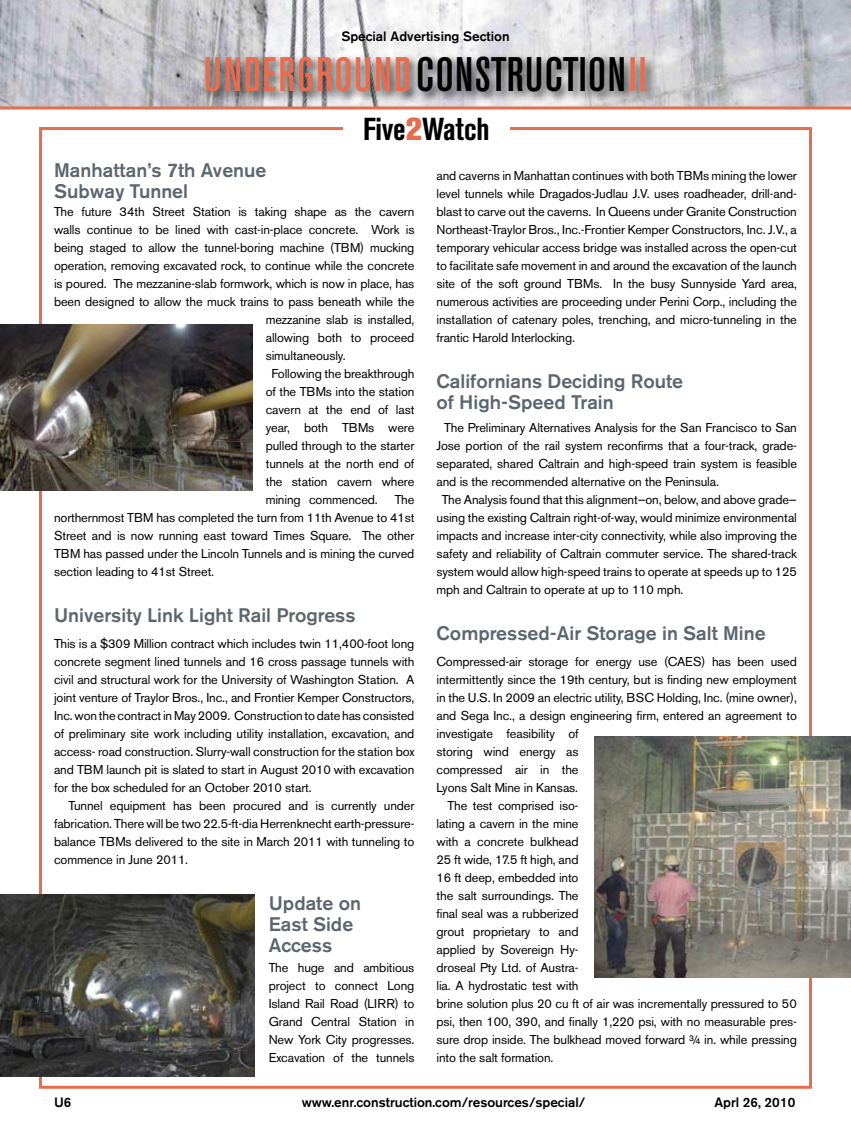
<style>
.page{position:relative;width:851px;height:1134px;background:#fff}
.page>*{position:absolute;margin:0;border:0;box-sizing:border-box;transform-origin:0 0}
.t1{font:500 condensed 48px "Akzidenz Grotesk BE";letter-spacing:.03em;color:#e76d50}
.t2{font:700 condensed 31.5px "Akzidenz Grotesk BE";color:#000}
.t3{font:500 19.5px/21px "Akzidenz Grotesk BE";color:#5c666f}
.t4{font:500 13.5px "Akzidenz Grotesk BE";color:#000}
.t5{font:12.75px/18px "Akzidenz Grotesk BE";letter-spacing:-.01em;color:#000;text-align:justify}
.s1{color:#000}
.s2{font-weight:800;font-stretch:normal;color:#e76d50}
</style>
<div class="page">
<img style="left:0;top:0;width:850px;height:106px">
<div style="left:203px;top:53px;width:454px;height:51px;background:#000;opacity:.75"></div>
<svg style="left:0;top:106px;width:850px;height:4px;background:#e68a75"></svg>
<img style="left:0;top:324px;width:252px;height:167px">
<img style="left:0;top:894px;width:254px;height:183px">
<img style="left:594px;top:736px;width:256px;height:241px">
<p class="t4" style="left:341px;top:28px;width:170px">Special Advertising Section</p>
<h1 class="t1" style="left:204px;top:48px;width:433px">UNDERGROUND <span class="s1">CONSTRUCTION</span> II</h1>
<h2 class="t2" style="left:363px;top:111px;width:128px">Five<span class="s2">2</span>Watch</h2>
<h3 class="t3" style="left:54px;top:160px;width:214px">Manhattan’s 7th Avenue<br>Subway Tunnel</h3>
<p class="t5" style="left:54px;top:203px;width:362px">The future 34th Street Station is taking shape as the cavern</p>
<p class="t5" style="left:54px;top:221px;width:362px">walls continue to be lined with cast-in-place concrete. Work is</p>
<p class="t5" style="left:54px;top:239px;width:362px">being staged to allow the tunnel-boring machine (TBM) mucking</p>
<p class="t5" style="left:54px;top:257px;width:362px">operation, removing excavated rock, to continue while the concrete</p>
<p class="t5" style="left:54px;top:275px;width:362px">is poured. The mezzanine-slab formwork, which is now in place, has</p>
<p class="t5" style="left:54px;top:293px;width:362px">been designed to allow the muck trains to pass beneath while the</p>
<p class="t5" style="left:266px;top:311px;width:150px">mezzanine slab is installed,</p>
<p class="t5" style="left:266px;top:329px;width:150px">allowing both to proceed</p>
<p class="t5" style="left:266px;top:347px;width:82px">simultaneously.</p>
<p class="t5" style="left:271px;top:365px;width:144px">Following the breakthrough</p>
<p class="t5" style="left:266px;top:383px;width:150px">of the TBMs into the station</p>
<p class="t5" style="left:266px;top:401px;width:150px">cavern at the end of last</p>
<p class="t5" style="left:266px;top:419px;width:150px">year, both TBMs were</p>
<p class="t5" style="left:266px;top:437px;width:150px">pulled through to the starter</p>
<p class="t5" style="left:266px;top:455px;width:150px">tunnels at the north end of</p>
<p class="t5" style="left:266px;top:473px;width:150px">the station cavern where</p>
<p class="t5" style="left:266px;top:491px;width:114px">mining commenced.</p>
<p class="t5" style="left:54px;top:491px;width:362px;text-indent:341px">The northernmost TBM has completed the turn from 11th Avenue to 41st Street and is now running east toward Times Square. The other TBM has passed under the Lincoln Tunnels and is mining the curved section leading to 41st Street.</p>
<h3 class="t3" style="left:54px;top:604px;width:303px">University Link Light Rail Progress</h3>
<p class="t5" style="left:54px;top:635px;width:362px">This is a $309 Million contract which includes twin 11,400-foot long concrete segment lined tunnels and 16 cross passage tunnels with civil and structural work for the University of Washington Station. A joint venture of Traylor Bros., Inc., and Frontier Kemper Constructors, Inc. won the contract in May 2009. Construction to date has consisted of preliminary site work including utility installation, excavation, and access- road construction. Slurry-wall construction for the station box and TBM launch pit is slated to start in August 2010 with excavation for the box scheduled for an October 2010 start.</p>
<p class="t5" style="left:54px;top:797px;width:362px;text-indent:15px">Tunnel equipment has been procured and is currently under fabrication. There will be two 22.5-ft-dia Herrenknecht earth-pressure&shy;balance TBMs delivered to the site in March 2011 with tunneling to commence in June 2011.</p>
<h3 class="t3" style="left:269px;top:892px;width:94px">Update on<br>East Side<br>Access</h3>
<p class="t5" style="left:269px;top:959px;width:147px">The huge and ambitious project to connect Long Island Rail Road (LIRR) to Grand Central Station in New York City progresses.<br>Excavation of the tunnels</p>
<p class="t5" style="left:436px;top:167px;width:362px">and caverns in Manhattan continues with both TBMs mining the lower level tunnels while Dragados-Judlau J.V. uses roadheader, drill-and&shy;blast to carve out the caverns. In Queens under Granite Construction Northeast-Traylor Bros., Inc.-Frontier Kemper Constructors, Inc. J.V., a temporary vehicular access bridge was installed across the open-cut to facilitate safe movement in and around the excavation of the launch site of the soft ground TBMs. In the busy Sunnyside Yard area, numerous activities are proceeding under Perini Corp., including the installation of catenary poles, trenching, and micro-tunneling in the frantic Harold Interlocking.</p>
<h3 class="t3" style="left:436px;top:370px;width:248px">Californians Deciding Route of High-Speed Train</h3>
<p class="t5" style="left:444px;top:419px;width:354px">The Preliminary Alternatives Analysis for the San Francisco to San</p>
<p class="t5" style="left:436px;top:437px;width:362px">Jose portion of the rail system reconfirms that a four-track, grade-</p>
<p class="t5" style="left:436px;top:455px;width:362px">separated, shared Caltrain and high-speed train system is feasible</p>
<p class="t5" style="left:436px;top:473px;width:284px">and is the recommended alternative on the Peninsula.</p>
<p class="t5" style="left:441px;top:491px;width:356px">The Analysis found that this alignment—on, below, and above grade—</p>
<p class="t5" style="left:436px;top:509px;width:362px">using the existing Caltrain right-of-way, would minimize environmental</p>
<p class="t5" style="left:436px;top:527px;width:362px">impacts and increase inter-city connectivity, while also improving the</p>
<p class="t5" style="left:436px;top:545px;width:362px">safety and reliability of Caltrain commuter service. The shared-track</p>
<p class="t5" style="left:436px;top:563px;width:362px">system would allow high-speed trains to operate at speeds up to 125</p>
<p class="t5" style="left:436px;top:581px;width:248px">mph and Caltrain to operate at up to 110 mph.</p>
<h3 class="t3" style="left:436px;top:622px;width:331px">Compressed-Air Storage in Salt Mine</h3>
<p class="t5" style="left:436px;top:653px;width:362px">Compressed-air storage for energy use (CAES) has been used</p>
<p class="t5" style="left:436px;top:671px;width:362px">intermittently since the 19th century, but is finding new employment</p>
<p class="t5" style="left:436px;top:689px;width:362px">in the U.S. In 2009 an electric utility, BSC Holding, Inc. (mine owner),</p>
<p class="t5" style="left:436px;top:707px;width:362px">and Sega Inc., a design engineering firm, entered an agreement to</p>
<p class="t5" style="left:436px;top:725px;width:143px">investigate feasibility of</p>
<p class="t5" style="left:436px;top:743px;width:143px">storing wind energy as</p>
<p class="t5" style="left:436px;top:761px;width:143px">compressed air in the</p>
<p class="t5" style="left:436px;top:779px;width:143px">Lyons Salt Mine in Kansas.</p>
<p class="t5" style="left:447px;top:797px;width:132px">The test comprised iso-</p>
<p class="t5" style="left:436px;top:815px;width:143px">lating a cavern in the mine</p>
<p class="t5" style="left:436px;top:833px;width:143px">with a concrete bulkhead</p>
<p class="t5" style="left:436px;top:851px;width:143px">25 ft wide, 17.5 ft high, and</p>
<p class="t5" style="left:436px;top:869px;width:143px">16 ft deep, embedded into</p>
<p class="t5" style="left:436px;top:887px;width:143px">the salt surroundings. The</p>
<p class="t5" style="left:436px;top:905px;width:143px">final seal was a rubberized</p>
<p class="t5" style="left:436px;top:923px;width:143px">grout proprietary to and</p>
<p class="t5" style="left:436px;top:941px;width:143px">applied by Sovereign Hy-</p>
<p class="t5" style="left:436px;top:959px;width:143px">droseal Pty Ltd. of Austra-</p>
<p class="t5" style="left:436px;top:977px;width:143px">lia. A hydrostatic test with</p>
<p class="t5" style="left:436px;top:995px;width:362px">brine solution plus 20 cu ft of air was incrementally pressured to 50</p>
<p class="t5" style="left:436px;top:1013px;width:362px">psi, then 100, 390, and finally 1,220 psi, with no measurable pres-</p>
<p class="t5" style="left:436px;top:1031px;width:362px">sure drop inside. The bulkhead moved forward ¾ in. while pressing</p>
<p class="t5" style="left:436px;top:1049px;width:118px">into the salt formation.</p>
<p class="t4" style="left:54px;top:1094px;width:19px">U6</p>
<p class="t4" style="left:301px;top:1094px;width:285px">www.enr.construction.com/resources/special/</p>
<p class="t4" style="left:714px;top:1094px;width:82px">Aprl 26, 2010</p>
</div>
